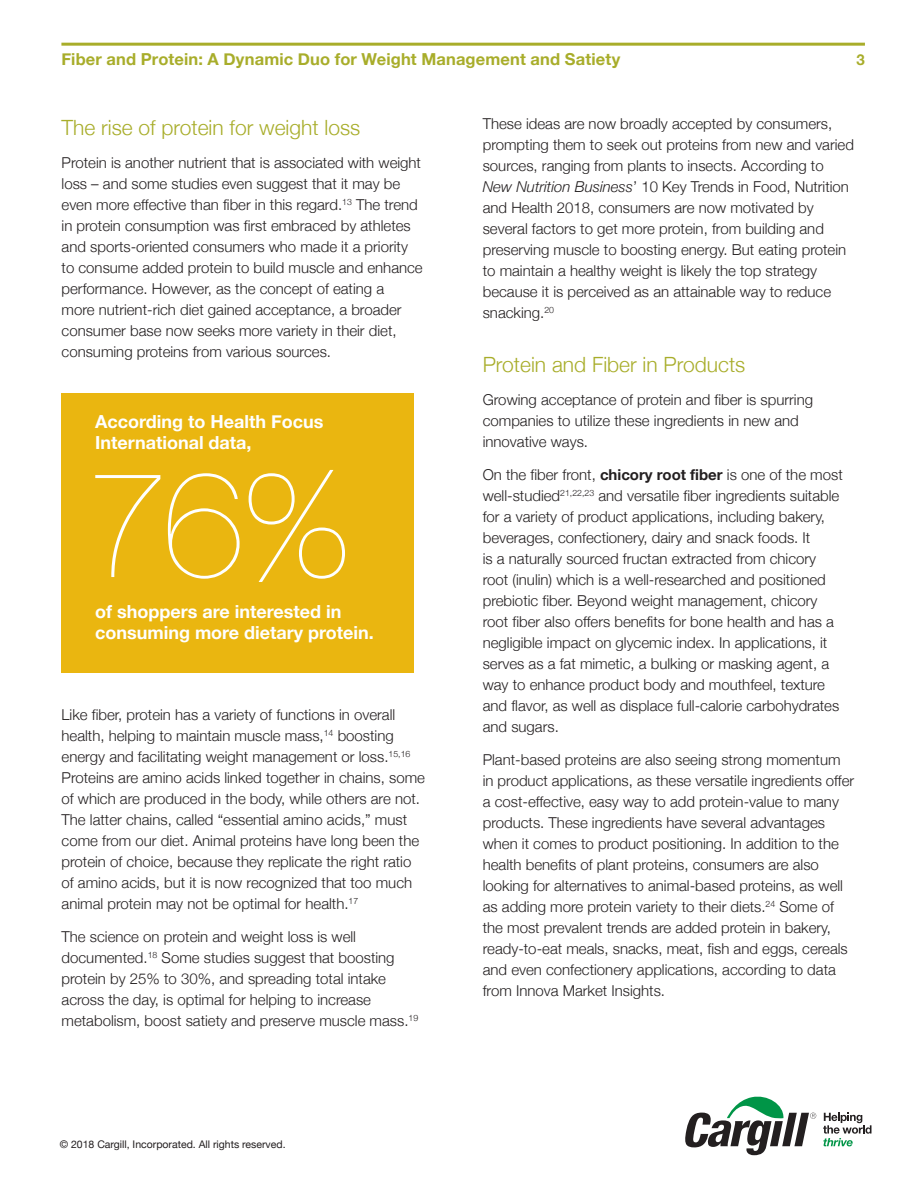
<style>
.page{position:relative;width:918px;height:1188px;background:#fff}
.page>*{position:absolute;margin:0;border:0;box-sizing:border-box;transform-origin:0 0}
.t1{font:200 150px "Helvetica Neue";color:#fff}
.subhd-kim{font:300 21px "Helvetica Neue";color:#a8ad2a}
.t2{font:700 18px/21px "Helvetica Neue";color:#fff}
.t3{font:700 16.5px "Helvetica Neue";letter-spacing:.01em;color:#a8ad2a}
.t4{font:300 15px/21px "Helvetica Neue";color:#231f20}
.t5{font:700 15px "Helvetica Neue";color:#a8ad2a}
.FOOTNOTES{font:10.5px "Helvetica Neue";color:#231f20}
.s1{font-style:italic}
.s2{font-weight:700}
</style>
<div class="page">
<hr style="left:61px;top:43px;width:804px;height:3px;background:#a8ad2a">
<div style="left:62px;top:393px;width:352px;height:280px;background:#eab610"></div>
<svg style="left:685px;top:1096px;width:131px;height:59px"></svg>
<svg style="left:823px;top:1113px;width:49px;height:33px"></svg>
<p class="t3" style="left:61px;top:46px;width:561px">Fiber and Protein: A Dynamic Duo for Weight Management and Satiety</p>
<p class="t5" style="left:857px;top:48px;width:10px">3</p>
<p class="subhd-kim" style="left:62px;top:110px;width:300px">The rise of protein for weight loss</p>
<p class="t4" style="left:62px;top:151px;width:363px">Protein is another nutrient that is associated with weight loss – and some studies even suggest that it may be even more effective than fiber in this regard.<sup>13</sup> The trend in protein consumption was first embraced by athletes and sports-oriented consumers who made it a priority to consume added protein to build muscle and enhance performance. However, as the concept of eating a<br>more nutrient-rich diet gained acceptance, a broader consumer base now seeks more variety in their diet, consuming proteins from various sources.</p>
<p class="t2" style="left:95px;top:412px;width:230px">According to Health Focus<br>International data,</p>
<p class="t1" style="left:86px;top:407px;width:264px">76%</p>
<p class="t2" style="left:95px;top:602px;width:280px">of shoppers are interested in consuming more dietary protein.</p>
<p class="t4" style="left:62px;top:703px;width:365px">Like fiber, protein has a variety of functions in overall health, helping to maintain muscle mass,<sup>14</sup> boosting energy and facilitating weight management or loss.<sup>15,16<br></sup>Proteins are amino acids linked together in chains, some of which are produced in the body, while others are not.<br>The latter chains, called “essential amino acids,” must come from our diet. Animal proteins have long been the protein of choice, because they replicate the right ratio of amino acids, but it is now recognized that too much animal protein may not be optimal for health.<sup>17</sup></p>
<p class="t4" style="left:62px;top:925px;width:358px">The science on protein and weight loss is well documented.<sup>18</sup> Some studies suggest that boosting protein by 25% to 30%, and spreading total intake across the day, is optimal for helping to increase metabolism, boost satiety and preserve muscle mass.<sup>19</sup></p>
<p class="FOOTNOTES" style="left:60px;top:1136px;width:227px">© 2018 Cargill, Incorporated. All rights reserved.</p>
<p class="t4" style="left:483px;top:112px;width:373px">These ideas are now broadly accepted by consumers, prompting them to seek out proteins from new and varied sources, ranging from plants to insects. According to <span class="s1">New Nutrition Business</span>’ 10 Key Trends in Food, Nutrition and Health 2018, consumers are now motivated by several factors to get more protein, from building and preserving muscle to boosting energy. But eating protein to maintain a healthy weight is likely the top strategy because it is perceived as an attainable way to reduce snacking.<sup>20</sup></p>
<p class="subhd-kim" style="left:483px;top:348px;width:264px">Protein and Fiber in Products</p>
<p class="t4" style="left:483px;top:388px;width:332px">Growing acceptance of protein and fiber is spurring companies to utilize these ingredients in new and innovative ways.</p>
<p class="t4" style="left:483px;top:463px;width:362px">On the fiber front, <span class="s2">chicory root fiber</span> is one of the most well-studied<sup>21,22,23</sup> and versatile fiber ingredients suitable for a variety of product applications, including bakery, beverages, confectionery, dairy and snack foods. It<br>is a naturally sourced fructan extracted from chicory root (inulin) which is a well-researched and positioned prebiotic fiber. Beyond weight management, chicory root fiber also offers benefits for bone health and has a negligible impact on glycemic index. In applications, it serves as a fat mimetic, a bulking or masking agent, a way to enhance product body and mouthfeel, texture and flavor, as well as displace full-calorie carbohydrates and sugars.</p>
<p class="t4" style="left:483px;top:748px;width:373px">Plant-based proteins are also seeing strong momentum in product applications, as these versatile ingredients offer a cost-effective, easy way to add protein-value to many products. These ingredients have several advantages when it comes to product positioning. In addition to the health benefits of plant proteins, consumers are also looking for alternatives to animal-based proteins, as well as adding more protein variety to their diets.<sup>24</sup> Some of the most prevalent trends are added protein in bakery, ready-to-eat meals, snacks, meat, fish and eggs, cereals and even confectionery applications, according to data from Innova Market Insights.</p>
</div>
